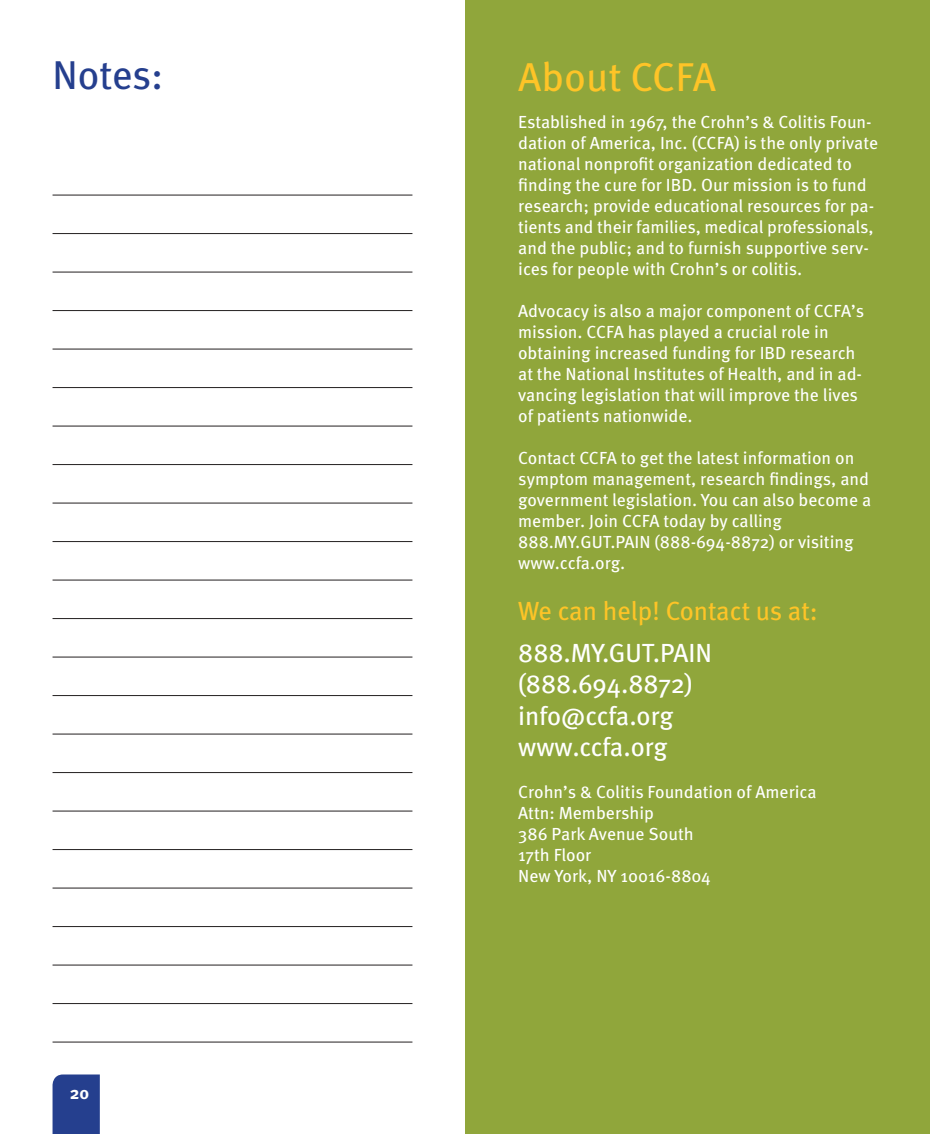
<style>
.page{position:relative;width:930px;height:1134px;background:#fff}
.page>*{position:absolute;margin:0;border:0;box-sizing:border-box;transform-origin:0 0}
.t1{font:40.25px "Meta Pro";color:#fec427}
.t2{font:40.25px "Meta";letter-spacing:-.005em;color:#253f8e}
.t3{font:26.25px/31.5px "Meta";color:#fff}
.t4{font:26.25px "Meta";color:#fec427}
.t5{font:17.5px/21px "Meta Pro";color:#fff}
.t6{font:700 17.5px "Meta";color:#fff}
</style>
<div class="page">
<div style="left:465px;top:0;width:464px;height:1134px;background:#90a63b"></div>
<div style="left:52px;top:1074px;width:48px;height:60px;background:#253f8e"></div>
<hr style="left:52px;top:195px;width:360px;height:1px;background:#231f20">
<hr style="left:52px;top:233px;width:360px;height:1px;background:#231f20">
<hr style="left:52px;top:272px;width:360px;height:1px;background:#231f20">
<hr style="left:52px;top:310px;width:360px;height:1px;background:#231f20">
<hr style="left:52px;top:349px;width:360px;height:1px;background:#231f20">
<hr style="left:52px;top:387px;width:360px;height:1px;background:#231f20">
<hr style="left:52px;top:426px;width:360px;height:1px;background:#231f20">
<hr style="left:52px;top:464px;width:360px;height:1px;background:#231f20">
<hr style="left:52px;top:503px;width:360px;height:1px;background:#231f20">
<hr style="left:52px;top:541px;width:360px;height:1px;background:#231f20">
<hr style="left:52px;top:580px;width:360px;height:1px;background:#231f20">
<hr style="left:52px;top:618px;width:360px;height:1px;background:#231f20">
<hr style="left:52px;top:657px;width:360px;height:1px;background:#231f20">
<hr style="left:52px;top:695px;width:360px;height:1px;background:#231f20">
<hr style="left:52px;top:734px;width:360px;height:1px;background:#231f20">
<hr style="left:52px;top:772px;width:360px;height:1px;background:#231f20">
<hr style="left:52px;top:811px;width:360px;height:1px;background:#231f20">
<hr style="left:52px;top:849px;width:360px;height:1px;background:#231f20">
<hr style="left:52px;top:888px;width:360px;height:1px;background:#231f20">
<hr style="left:52px;top:926px;width:360px;height:1px;background:#231f20">
<hr style="left:52px;top:965px;width:360px;height:1px;background:#231f20">
<hr style="left:52px;top:1003px;width:360px;height:1px;background:#231f20">
<hr style="left:52px;top:1042px;width:360px;height:1px;background:#231f20">
<h1 class="t2" style="left:52px;top:60px;width:112px">Notes:</h1>
<p class="t6" style="left:70px;top:1086px;width:21px">20</p>
<h1 class="t1" style="left:518px;top:63px;width:199px">About CCFA</h1>
<p class="t5" style="left:518px;top:113px;width:361px">Established in 1967, the Crohn’s &amp; Colitis Foun&shy;dation of America, Inc. (CCFA) is the only private national nonprofit organization dedicated to finding the cure for IBD. Our mission is to fund research; provide educational resources for pa&shy;tients and their families, medical professionals, and the public; and to furnish supportive serv&shy;ices for people with Crohn’s or colitis.</p>
<p class="t5" style="left:518px;top:302px;width:347px">Advocacy is also a major component of CCFA’s mission. CCFA has played a crucial role in obtaining increased funding for IBD research at the National Institutes of Health, and in ad&shy;vancing legislation that will improve the lives of patients nationwide.</p>
<p class="t5" style="left:518px;top:449px;width:354px">Contact CCFA to get the latest information on symptom management, research findings, and government legislation. You can also become a member. Join CCFA today by calling 888.MY.GUT.PAIN (888-694-8872) or visiting www.ccfa.org.</p>
<h2 class="t4" style="left:518px;top:601px;width:301px">We can help! Contact us at:</h2>
<h2 class="t3" style="left:518px;top:639px;width:195px">888.MY.GUT.PAIN (888.694.8872) info@ccfa.org www.ccfa.org</h2>
<p class="t5" style="left:518px;top:783px;width:300px">Crohn’s &amp; Colitis Foundation of America<br>Attn: Membership<br>386 Park Avenue South<br>17th Floor<br>New York, NY 10016-8804</p>
</div>
